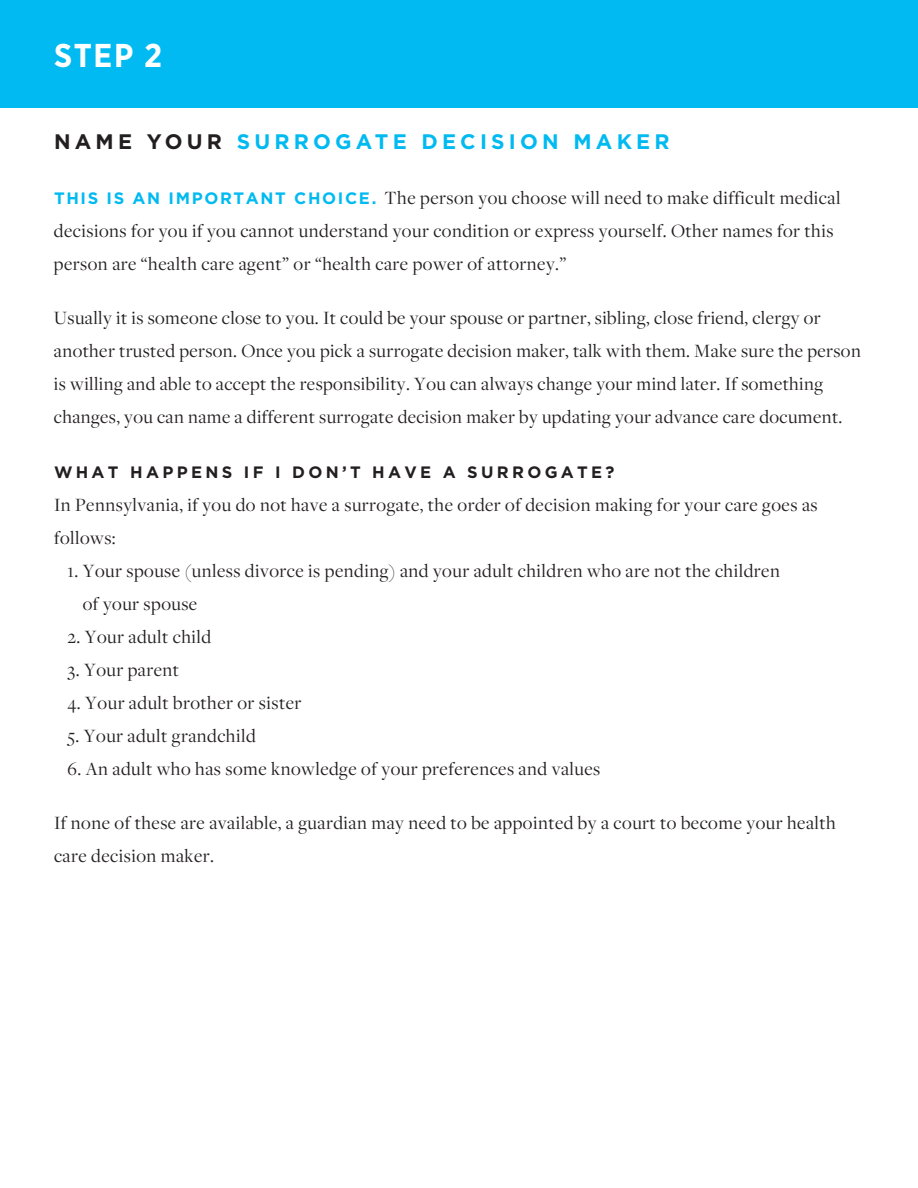
<style>
.page{position:relative;width:918px;height:1188px;background:#fff}
.page>*{position:absolute;margin:0;border:0;box-sizing:border-box;transform-origin:0 0}
.t1{font:700 33px "Gotham Narrow";color:#fff}
.t2{font:700 21px "Gotham";letter-spacing:.2em;color:#00baf1}
.t3{font:19.5px/33px "Freight Disp Pro";letter-spacing:.025em;color:#231f20}
.t4{font:700 16.5px "Gotham";letter-spacing:.2em;color:#231f20}
.s1{color:#231f20}
.s2{font-family:"Gotham";font-weight:700;font-size:16.5px;color:#00baf1}
</style>
<div class="page">
<div style="left:0;top:0;width:918px;height:108px;background:#00baf1"></div>
<h1 class="t1" style="left:54px;top:34px;width:110px">STEP 2</h1>
<p class="t2" style="left:54px;top:128px;width:617px"><span class="s1">NAME YOUR</span> SURROGATE DECISION MAKER</p>
<p class="t3" style="left:54px;top:180px;width:788px"><span class="s2">THIS IS AN IMPORTANT CHOICE.</span> The person you choose will need to make difficult medical decisions for you if you cannot understand your condition or express yourself. Other names for this person are “health care agent” or “health care power of attorney.”</p>
<p class="t3" style="left:54px;top:301px;width:808px">Usually it is someone close to you. It could be your spouse or partner, sibling, close friend, clergy or another trusted person. Once you pick a surrogate decision maker, talk with them. Make sure the person is willing and able to accept the responsibility. You can always change your mind later. If something changes, you can name a different surrogate decision maker by updating your advance care document.</p>
<p class="t4" style="left:54px;top:461px;width:562px">WHAT HAPPENS IF I DON’T HAVE A SURROGATE?</p>
<p class="t3" style="left:54px;top:488px;width:765px">In Pennsylvania, if you do not have a surrogate, the order of decision making for your care goes as follows:</p>
<p class="t3" style="left:83px;top:553px;width:699px;text-indent:-15px">1. Your spouse (unless divorce is pending) and your adult children who are not the children of your spouse</p>
<p class="t3" style="left:67px;top:619px;width:145px">2. Your adult child</p>
<p class="t3" style="left:67px;top:652px;width:113px">3. Your parent</p>
<p class="t3" style="left:67px;top:685px;width:235px">4. Your adult brother or sister</p>
<p class="t3" style="left:67px;top:718px;width:190px">5. Your adult grandchild</p>
<p class="t3" style="left:67px;top:751px;width:534px">6. An adult who has some knowledge of your preferences and values</p>
<p class="t3" style="left:54px;top:806px;width:783px">If none of these are available, a guardian may need to be appointed by a court to become your health care decision maker.</p>
</div>
